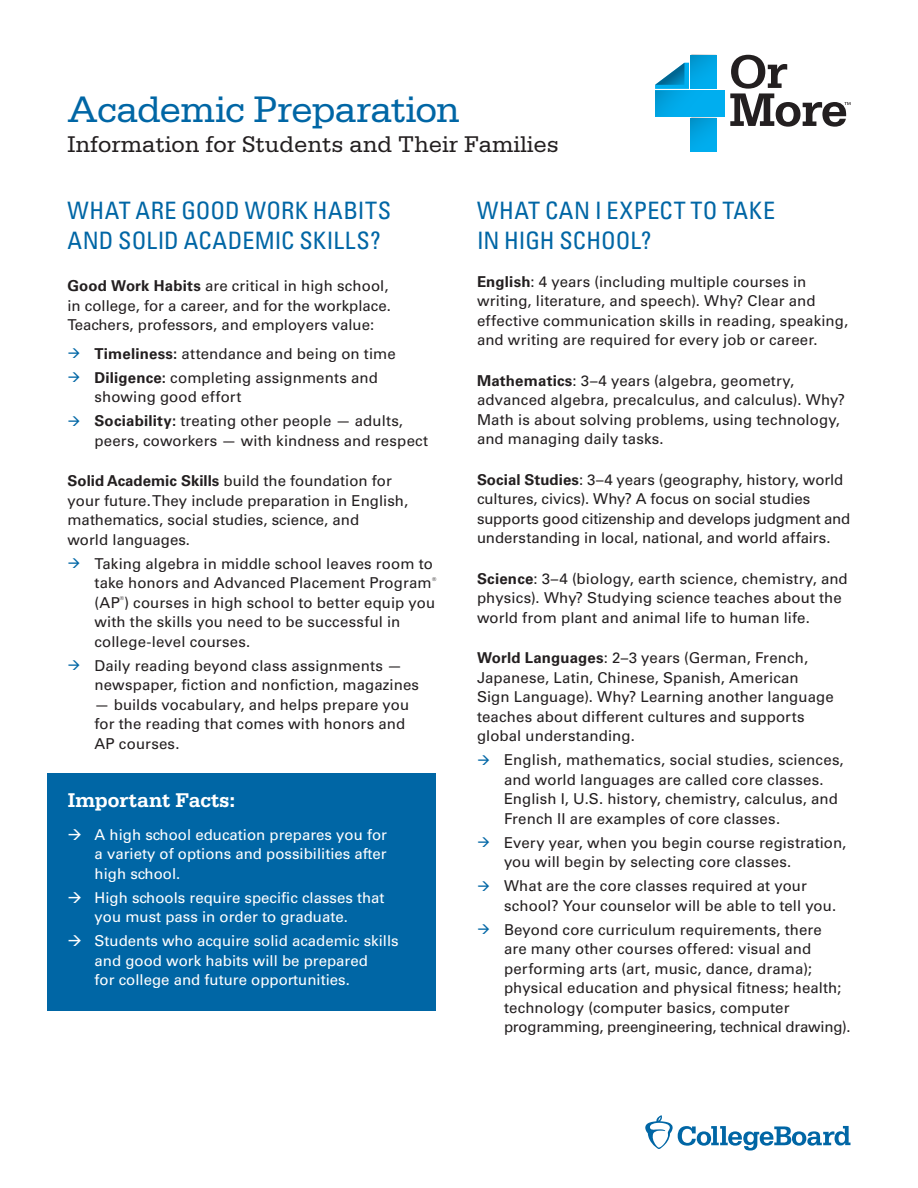
<style>
.page{position:relative;width:918px;height:1188px;background:#fff}
.page>*{position:absolute;margin:0;border:0;box-sizing:border-box;transform-origin:0 0}
.t1{font:39px "Serifa Std";letter-spacing:-.025em;color:#0066a5}
.t2{font:condensed 24px/30px "Univers LT Std";letter-spacing:.01em;color:#0066a5}
.t3{font:24px "Serifa Std";color:#231f20}
.t4{font:700 21px "Serifa Std";letter-spacing:-.005em;color:#fff}
.t5{font:15px/19.5px "Univers LT Std";letter-spacing:.005em;color:#231f20}
.t6{font:15px/19.5px "Univers LT Std";color:#fff}
.t7{font:5.25px "Univers LT Std";color:#231f20}
.s1{font-weight:700}
.s2{color:#0066a5}
</style>
<div class="page">
<div style="left:47px;top:773px;width:388px;height:237px;background:#0066a5"></div>
<div style="left:691px;top:118px;width:26px;height:34px;background:linear-gradient(to right,#00a5e3,#00aded)"></div>
<svg style="left:655px;top:55px;width:195px;height:72px"></svg>
<svg style="left:645px;top:1115px;width:206px;height:36px"></svg>
<h1 class="t1" style="left:68px;top:88px;width:394px">Academic Preparation</h1>
<p class="t3" style="left:68px;top:131px;width:493px">Information for Students and Their Families</p>
<h2 class="t2" style="left:68px;top:196px;width:325px">WHAT ARE GOOD WORK HABITS<br>AND SOLID ACADEMIC SKILLS?</h2>
<p class="t5" style="left:68px;top:276px;width:325px"><span class="s1">Good Work Habits</span> are critical in high school, in college, for a career, and for the workplace.<br>Teachers, professors, and employers value:</p>
<p class="t5" style="left:68px;top:344px;width:330px"><span class="s2">→</span> <span class="s1">Timeliness:</span> attendance and being on time</p>
<p class="t5" style="left:94px;top:368px;width:285px;text-indent:-27px"><span class="s2">→</span> <span class="s1">Diligence:</span> completing assignments and showing good effort</p>
<p class="t5" style="left:94px;top:411px;width:335px;text-indent:-27px"><span class="s2">→</span> <span class="s1">Sociability:</span> treating other people — adults, peers, coworkers — with kindness and respect</p>
<p class="t5" style="left:68px;top:471px;width:342px"><span class="s1">Solid Academic Skills</span> build the foundation for your future. They include preparation in English, mathematics, social studies, science, and<br>world languages.</p>
<p class="t5" style="left:68px;top:554px;width:367px;text-align:right"><span class="s2">→</span> Taking algebra in middle school leaves room to take honors and Advanced Placement Program</p>
<p class="t7" style="left:432px;top:576px;width:6px">®</p>
<p class="t5" style="left:94px;top:593px;width:342px">(AP ) courses in high school to better equip you</p>
<p class="t7" style="left:120px;top:595px;width:6px">®</p>
<p class="t5" style="left:95px;top:612px;width:307px">with the skills you need to be successful in college‑level courses.</p>
<p class="t5" style="left:94px;top:656px;width:326px;text-indent:-27px"><span class="s2">→</span> Daily reading beyond class assignments — newspaper, fiction and nonfiction, magazines</p>
<p class="t5" style="left:94px;top:695px;width:316px">— builds vocabulary, and helps prepare you for the reading that comes with honors and<br>AP courses.</p>
<h3 class="t4" style="left:68px;top:788px;width:169px">Important Facts:</h3>
<p class="t6" style="left:95px;top:825px;width:294px;text-align:justify;text-indent:-27px">→ A high school education prepares you for a variety of options and possibilities after high school.</p>
<p class="t6" style="left:95px;top:888px;width:292px;text-indent:-27px">→ High schools require specific classes that you must pass in order to graduate.</p>
<p class="t6" style="left:95px;top:931px;width:306px;text-indent:-27px">→ Students who acquire solid academic skills and good work habits will be prepared<br>for college and future opportunities.</p>
<h2 class="t2" style="left:477px;top:196px;width:300px">WHAT CAN I EXPECT TO TAKE<br>IN HIGH SCHOOL?</h2>
<p class="t5" style="left:477px;top:272px;width:373px"><span class="s1">English</span>: 4 years (including multiple courses in writing, literature, and speech). Why? Clear and effective communication skills in reading, speaking, and writing are required for every job or career.</p>
<p class="t5" style="left:477px;top:371px;width:369px"><span class="s1">Mathematics</span>: 3–4 years (algebra, geometry, advanced algebra, precalculus, and calculus). Why?<br>Math is about solving problems, using technology, and managing daily tasks.</p>
<p class="t5" style="left:477px;top:470px;width:375px"><span class="s1">Social Studies</span>: 3–4 years (geography, history, world cultures, civics). Why? A focus on social studies supports good citizenship and develops judgment and understanding in local, national, and world affairs.</p>
<p class="t5" style="left:477px;top:569px;width:372px"><span class="s1">Science</span>: 3–4 (biology, earth science, chemistry, and physics). Why? Studying science teaches about the world from plant and animal life to human life.</p>
<p class="t5" style="left:477px;top:648px;width:358px"><span class="s1">World Languages</span>: 2–3 years (German, French, Japanese, Latin, Chinese, Spanish, American Sign Language). Why? Learning another language teaches about different cultures and supports global understanding.</p>
<p class="t5" style="left:504px;top:750px;width:341px;text-indent:-27px"><span class="s2">→</span> English, mathematics, social studies, sciences, and world languages are called core classes.<br>English I, U.S. history, chemistry, calculus, and French II are examples of core classes.</p>
<p class="t5" style="left:504px;top:833px;width:344px;text-indent:-27px"><span class="s2">→</span> Every year, when you begin course registration, you will begin by selecting core classes.</p>
<p class="t5" style="left:504px;top:876px;width:334px;text-indent:-27px"><span class="s2">→</span> What are the core classes required at your school? Your counselor will be able to tell you.</p>
<p class="t5" style="left:504px;top:920px;width:348px;text-indent:-27px"><span class="s2">→</span> Beyond core curriculum requirements, there<br>are many other courses offered: visual and performing arts (art, music, dance, drama); physical education and physical fitness; health; technology (computer basics, computer programming, preengineering, technical drawing).</p>
</div>
